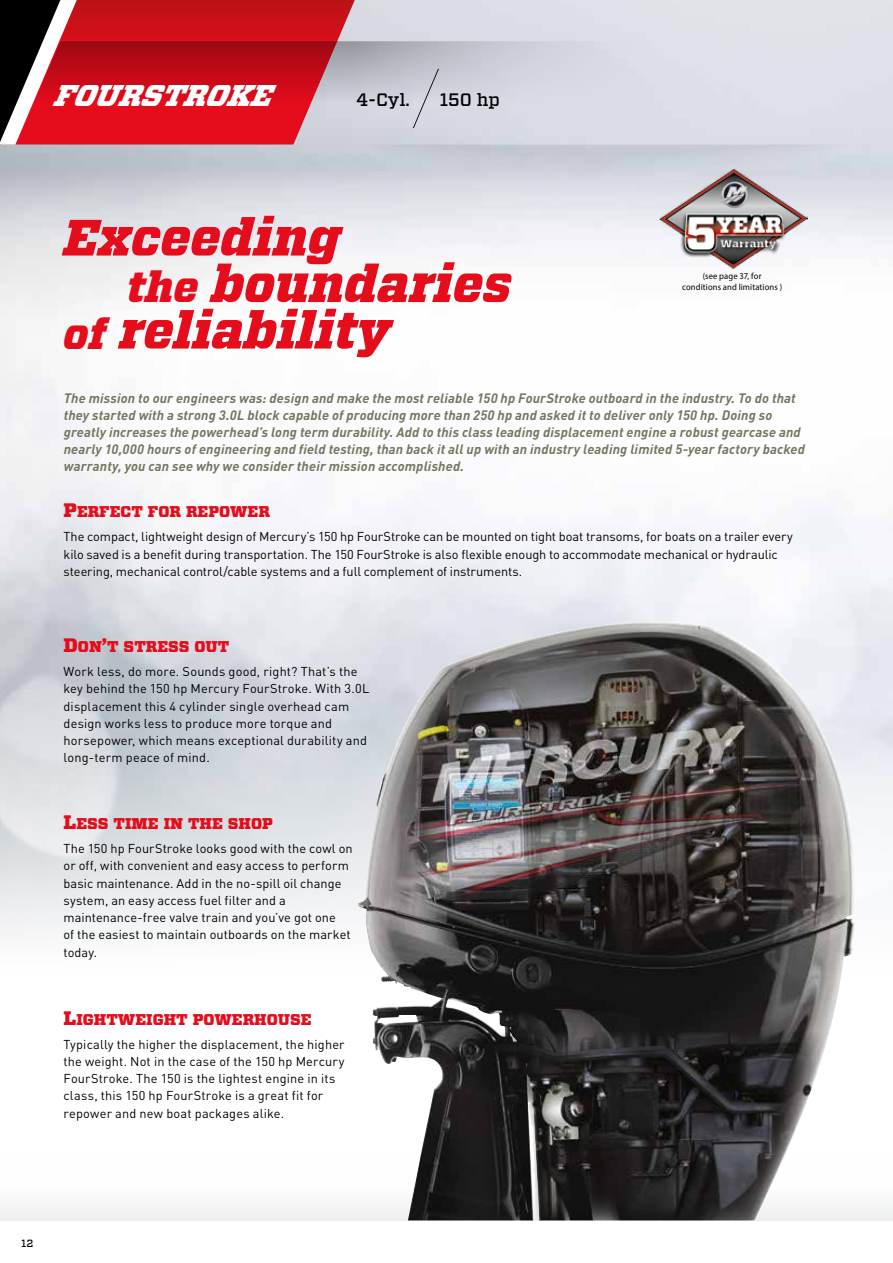
<style>
.page{position:relative;width:893px;height:1263px;background:#fff}
.page>*{position:absolute;margin:0;border:0;box-sizing:border-box;transform-origin:0 0}
.t1{font:italic 900 51px "Vitesse";color:#e50c1c}
.t2{font:italic 900 30px "Vitesse";color:#fff}
.t3{font:500 18px "Vitesse";color:#000}
.t4{font:15.6px "Vitesse Black SC800";color:#e50c1c}
.t5{font:italic 700 13.5px/16.8px "DINOT";letter-spacing:.01em;color:#757560}
.t6{font:12.75px/17.2px "DINOT";letter-spacing:.01em;color:#000}
.t7{font:500 10.5px "Vitesse";color:#000}
.t8{font:9px/10.8px "Myriad Pro";letter-spacing:.02em;color:#000;text-align:center;scale:.95 1}
.s1{font-size:42px}
.s2{font-size:19.5px}
</style>
<div class="page">
<img style="left:357px;top:622px;width:500px;height:534px">
<img style="left:490px;top:1032px;width:337px;height:124px">
<svg style="left:0;top:1156px;width:893px;height:64px"></svg>
<svg style="left:84px;top:0;width:278px;height:41px;background:#ca1c23"></svg>
<svg style="left:0;top:0;width:84px;height:145px"></svg>
<svg style="left:360px;top:145px;width:492px;height:36px;background:#cfd3dc"></svg>
<svg style="left:7px;top:41px;width:671px;height:125px;background:#ca8791"></svg>
<svg style="left:412px;top:68px;width:28px;height:61px;background:#c8cbd4"></svg>
<img style="left:659px;top:168px;width:149px;height:104px">
<h2 class="t2" style="left:52px;top:76px;width:237px">FOURSTROKE</h2>
<h3 class="t3" style="left:356px;top:87px;width:55px">4-Cyl.</h3>
<h3 class="t3" style="left:439px;top:87px;width:62px">150 hp</h3>
<h1 class="t1" style="left:64px;top:203px;width:279px">Exceeding</h1>
<h1 class="t1" style="left:127px;top:250px;width:386px"><span class="s1">the</span> boundaries</h1>
<h1 class="t1" style="left:64px;top:296px;width:332px"><span class="s1">of</span> reliability</h1>
<p class="t8" style="left:682px;top:270px;width:107px">(see page 37, for conditions and limitations )</p>
<p class="t5" style="left:64px;top:390px;width:743px">The mission to our engineers was: design and make the most reliable 150 hp FourStroke outboard in the industry. To do that they started with a strong 3.0L block capable of producing more than 250 hp and asked it to deliver only 150 hp. Doing so greatly increases the powerhead’s long term durability. Add to this class leading displacement engine a robust gearcase and nearly 10,000 hours of engineering and field testing, than back it all up with an industry leading limited 5-year factory backed warranty, you can see why we consider their mission accomplished.</p>
<p class="t4" style="left:64px;top:501px;width:208px"><span class="s2">P</span>ERFECT FOR REPOWER</p>
<p class="t6" style="left:64px;top:528px;width:731px">The compact, lightweight design of M ercury’s 150 hp FourStroke can be mounted on tight boat transoms, for boats on a trailer every kilo saved is a benefit during transportation. The 150 FourStroke is also flexible enough to accommodate mechanical or hydraulic steering, mechanical control/cable systems and a full complement of instruments.</p>
<p class="t4" style="left:64px;top:636px;width:167px"><span class="s2">D</span>ON<span class="s2">’</span>T STRESS OUT</p>
<p class="t6" style="left:64px;top:663px;width:306px">Work less, do more. Sounds good, right? That’s the key behind the 150 hp Mercury FourStroke. With 3.0L displacement this 4 cylinder single overhead cam design works less to produce more torque and horsepower, which means exceptional durability and long-term peace of mind.</p>
<p class="t4" style="left:64px;top:813px;width:211px"><span class="s2">L</span>ESS TIME IN THE SHOP</p>
<p class="t6" style="left:64px;top:840px;width:291px">The 150 hp FourStroke looks good with the cowl on or off, with convenient and easy access to perform basic maintenance. Add in the no-spill oil change system, an easy access fuel filter and a maintenance-free valve train and you’ve got one<br>of the easiest to maintain outboards on the market today.</p>
<p class="t4" style="left:64px;top:1009px;width:250px"><span class="s2">L</span>IGHTWEIGHT POWERHOUSE</p>
<p class="t6" style="left:64px;top:1035px;width:283px">Typically the higher the displacement, the higher the weight. Not in the case of the 150 hp Mercury FourStroke. The 150 is the lightest engine in its class, this 150 hp FourStroke is a great fit for repower and new boat packages alike.</p>
<p class="t7" style="left:21px;top:1236px;width:14px">12</p>
</div>
